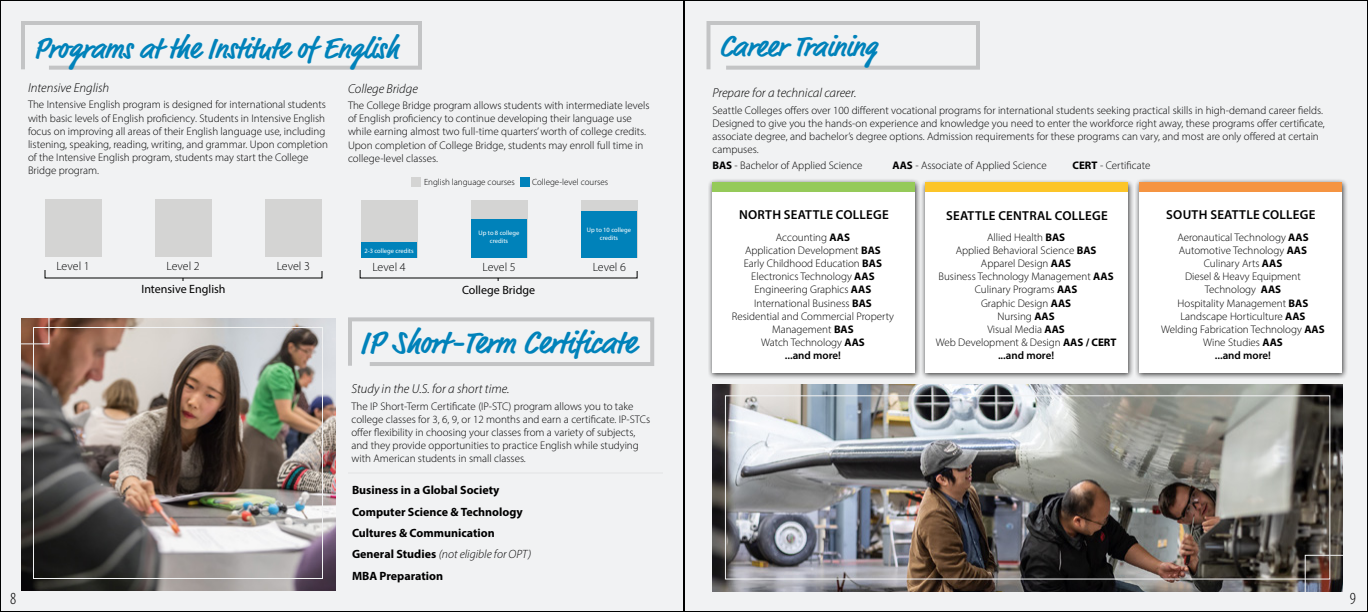
<style>
.page{position:relative;width:1368px;height:612px;background:#f1f2f3}
.page>*{position:absolute;margin:0;border:0;box-sizing:border-box;transform-origin:0 0}
.t1{font:700 32px "Market Pro";color:#0082ba}
.t2{font:700 30px "Market Pro";color:#0082ba}
.t3{font:300 condensed 17px "Myriad Pro";color:#000}
.t4{font:italic 300 13px "Myriad Pro";color:#000}
.t5{font:600 13px "Myriad Pro";letter-spacing:.02em;color:#000}
.t6{font:700 12px/21.4px "Myriad Pro";color:#000}
.t7{font:300 12px "Myriad Pro";letter-spacing:-.005em;color:#000101}
.t8{font:12px "Myriad Pro";color:#000}
.t9{font:300 11px/13.2px "Myriad Pro";color:#000}
.t10{font:300 9px "Myriad Pro";color:#000}
.t11{font:6.5px/7.8px "Myriad Pro";color:#fff;text-align:center}
.s1{font-weight:300;font-style:italic}
.s2{font-weight:700}
.s3{font-weight:600}
</style>
<div class="page">
<svg style="left:21px;top:21px;width:401px;height:49px"></svg>
<svg style="left:348px;top:317px;width:307px;height:49px"></svg>
<img style="left:21px;top:318px;width:315px;height:273px">
<div style="left:33px;top:327px;width:290px;height:252px;border:1px solid #f1f2f3"></div>
<div style="left:0;top:295px;width:49px;height:49px;border:1px solid #f1f2f3"></div>
<hr style="left:348px;top:473px;width:315px;height:1px;background:#e2e3e4">
<svg style="left:706px;top:21px;width:274px;height:49px"></svg>
<img style="left:712px;top:384px;width:630px;height:208px">
<div style="left:921px;top:179px;width:214px;height:200px;background:#000;opacity:.75"></div>
<div style="left:926px;top:184px;width:202px;height:189px;background:#fff"></div>
<div style="left:708px;top:178px;width:214px;height:201px;background:#000;opacity:.75"></div>
<div style="left:712px;top:183px;width:203px;height:190px;background:#fff"></div>
<div style="left:1135px;top:178px;width:214px;height:201px;background:#000;opacity:.75"></div>
<div style="left:1139px;top:183px;width:203px;height:190px;background:#fff"></div>
<div style="left:926px;top:183px;width:202px;height:9px;background:#fcc529"></div>
<div style="left:712px;top:183px;width:203px;height:9px;background:#95ca59"></div>
<div style="left:1139px;top:183px;width:203px;height:9px;background:#f59441"></div>
<div style="left:725px;top:395px;width:605px;height:185px;border:1px solid #f1f2f3"></div>
<div style="left:1305px;top:555px;width:49px;height:49px;border:1px solid #f1f2f3"></div>
<div style="left:45px;top:200px;width:56px;height:57px;background:#d4d4d3"></div>
<div style="left:155px;top:200px;width:56px;height:57px;background:#d4d4d3"></div>
<div style="left:265px;top:200px;width:56px;height:57px;background:#d4d4d3"></div>
<div style="left:411px;top:177px;width:9px;height:9px;background:#d4d4d3"></div>
<div style="left:520px;top:177px;width:9px;height:9px;background:#0082ba"></div>
<svg style="left:45px;top:270px;width:277px;height:11px"></svg>
<svg style="left:360px;top:270px;width:277px;height:11px"></svg>
<div style="left:361px;top:200px;width:56px;height:58px;background:#d4d4d3"></div>
<div style="left:471px;top:200px;width:56px;height:58px;background:#d4d4d3"></div>
<div style="left:581px;top:200px;width:56px;height:58px;background:#d4d4d3"></div>
<div style="left:361px;top:242px;width:56px;height:16px;background:#0082ba"></div>
<div style="left:471px;top:219px;width:56px;height:39px;background:#0082ba"></div>
<div style="left:581px;top:211px;width:56px;height:47px;background:#0082ba"></div>
<h2 class="t2" style="left:34px;top:27px;width:366px">Programs at the Institute of English</h2>
<p class="t4" style="left:28px;top:80px;width:83px">Intensive English</p>
<p class="t9" style="left:28px;top:98px;width:302px">The Intensive English program is designed for international students with basic levels of English proficiency. Students in Intensive English focus on improving all areas of their English language use, including listening, speaking, reading, writing, and grammar. Upon completion of the Intensive English program, students may start the College Bridge program.</p>
<p class="t4" style="left:348px;top:81px;width:71px">College Bridge</p>
<p class="t9" style="left:348px;top:99px;width:303px">The College Bridge program allows students with intermediate levels of English proficiency to continue developing their language use while earning almost two full-time quarters’ worth of college credits.<br>Upon completion of College Bridge, students may enroll full time in college-level classes.</p>
<p class="t10" style="left:424px;top:176px;width:92px">English language courses</p>
<p class="t10" style="left:532px;top:176px;width:78px">College-level courses</p>
<p class="t11" style="left:364px;top:247px;width:51px">2-3 college credits</p>
<p class="t11" style="left:479px;top:229px;width:42px">Up to 8 college credits</p>
<p class="t11" style="left:587px;top:226px;width:46px">Up to 10 college credits</p>
<p class="t7" style="left:56px;top:259px;width:35px">Level 1</p>
<p class="t7" style="left:167px;top:259px;width:35px">Level 2</p>
<p class="t7" style="left:277px;top:259px;width:35px">Level 3</p>
<p class="t8" style="left:141px;top:282px;width:86px">Intensive English</p>
<p class="t8" style="left:462px;top:283px;width:75px">College Bridge</p>
<p class="t7" style="left:372px;top:259px;width:35px">Level 4</p>
<p class="t7" style="left:483px;top:259px;width:35px">Level 5</p>
<p class="t7" style="left:593px;top:259px;width:35px">Level 6</p>
<h1 class="t1" style="left:360px;top:321px;width:277px">IP Short-Term Certificate</h1>
<p class="t4" style="left:351px;top:381px;width:160px">Study in the U.S. for a short time.</p>
<p class="t9" style="left:351px;top:399px;width:300px">The IP Short-Term Certificate (IP-STC) program allows you to take college classes for 3, 6, 9, or 12 months and earn a certificate. IP-STCs offer flexibility in choosing your classes from a variety of subjects, and they provide opportunities to practice English while studying with American students in small classes.</p>
<p class="t6" style="left:352px;top:479px;width:181px">Business in a Global Society<br>Computer Science &amp; Technology<br>Cultures &amp; Communication<br>General Studies <span class="s1">(not eligible for OPT)<br></span>MBA Preparation</p>
<h2 class="t2" style="left:719px;top:26px;width:159px">Career Training</h2>
<p class="t4" style="left:712px;top:85px;width:145px">Prepare for a technical career.</p>
<p class="t9" style="left:712px;top:103px;width:614px">Seattle Colleges offers over 100 different vocational programs for international students seeking practical skills in high-demand career fields.<br>Designed to give you the hands-on experience and knowledge you need to enter the workforce right away, these programs offer certificate, associate degree, and bachelor’s degree options. Admission requirements for these programs can vary, and most are only offered at certain campuses.</p>
<p class="t9" style="left:712px;top:159px;width:152px"><span class="s2">BAS</span> - Bachelor of Applied Science</p>
<p class="t9" style="left:893px;top:159px;width:156px"><span class="s2">AAS</span> - Associate of Applied Science</p>
<p class="t9" style="left:1072px;top:159px;width:79px"><span class="s2">CERT</span> - Certificate</p>
<p class="t5" style="left:739px;top:206px;width:151px">NORTH SEATTLE COLLEGE</p>
<p class="t5" style="left:946px;top:207px;width:163px">SEATTLE CENTRAL COLLEGE</p>
<p class="t5" style="left:1166px;top:206px;width:151px">SOUTH SEATTLE COLLEGE</p>
<p class="t9" style="left:732px;top:230px;width:164px;text-align:center">Accounting <span class="s2">AAS<br></span>Application Development <span class="s2">BAS<br></span>Early Childhood Education <span class="s2">BAS<br></span>Electronics Technology <span class="s2">AAS<br></span>Engineering Graphics <span class="s2">AAS<br></span>International Business <span class="s2">BAS<br></span>Residential and Commercial Property<br>Management <span class="s2">BAS<br></span>Watch Technology <span class="s2">AAS<br></span><span class="s3">...and more!</span></p>
<p class="t9" style="left:936px;top:230px;width:182px;text-align:center">Allied Health <span class="s2">BAS<br></span>Applied Behavioral Science <span class="s2">BAS<br></span>Apparel Design <span class="s2">AAS<br></span>Business Technology Management <span class="s2">AAS<br></span>Culinary Programs <span class="s2">AAS<br></span>Graphic Design <span class="s2">AAS<br></span>Nursing <span class="s2">AAS<br></span>Visual Media <span class="s2">AAS<br></span>Web Development &amp; Design <span class="s2">AAS / CERT </span><span class="s3">...and more!</span></p>
<p class="t9" style="left:1161px;top:230px;width:165px;text-align:center">Aeronautical Technology <span class="s2">AAS<br></span>Automotive Technology <span class="s2">AAS<br></span>Culinary Arts <span class="s2">AAS<br></span>Diesel &amp; Heavy Equipment<br>Technology <span class="s2">AAS<br></span>Hospitality Management <span class="s2">BAS<br></span>Landscape Horticulture <span class="s2">AAS<br></span>Welding Fabrication Technology <span class="s2">AAS<br></span>Wine Studies <span class="s2">AAS<br></span><span class="s3">...and more!</span></p>
<h3 class="t3" style="left:10px;top:588px;width:8px">8</h3>
<h3 class="t3" style="left:1350px;top:589px;width:8px">9</h3>
</div>
